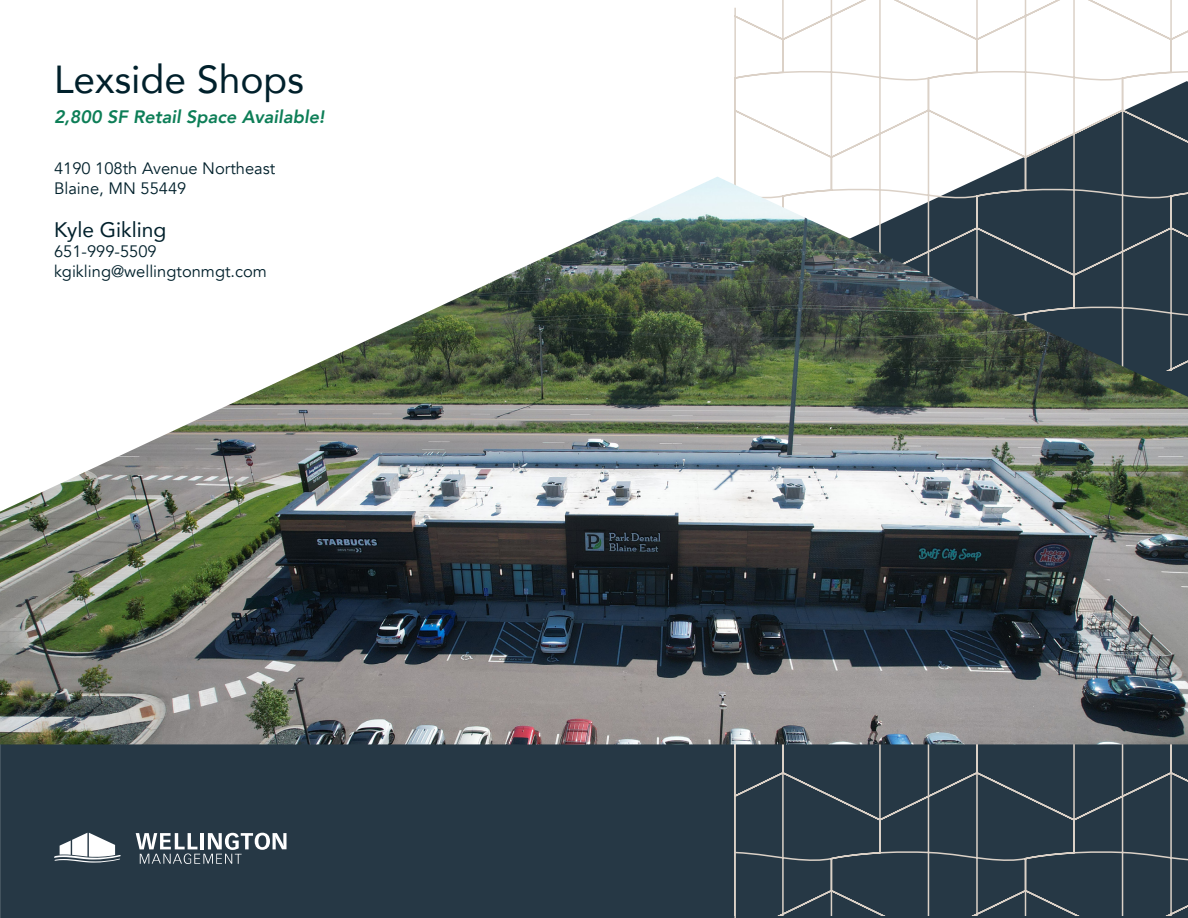
<style>
.page{position:relative;width:1188px;height:918px;background:#fff}
.page>*{position:absolute;margin:0;border:0;box-sizing:border-box;transform-origin:0 0}
.t1{font:39px "Avenir";color:#00202b}
.t2{font:21px "Avenir";color:#00202b}
.t3{font:italic 800 18px "Avenir";color:#0d7e57}
.t4{font:16.5px "Avenir";color:#00202b}
</style>
<div class="page">
<div style="left:0;top:744px;width:1188px;height:174px;background:#263845"></div>
<hr style="left:734px;top:8px;width:2px;height:910px;background:#dbd1c7">
<svg style="left:734px;top:0;width:454px;height:177px"></svg>
<svg style="left:735px;top:744px;width:453px;height:171px;background:#30404c"></svg>
<svg style="left:136px;top:833px;width:151px;height:31px"></svg>
<svg style="left:54px;top:833px;width:67px;height:30px"></svg>
<img style="left:0;top:177px;width:1188px;height:567px">
<p class="t1" style="left:54px;top:48px;width:251px">Lexside Shops</p>
<p class="t3" style="left:54px;top:107px;width:272px">2,800 SF Retail Space Available!</p>
<p class="t4" style="left:54px;top:159px;width:223px">4190 108th Avenue Northeast</p>
<p class="t4" style="left:54px;top:179px;width:134px">Blaine, MN 55449</p>
<p class="t2" style="left:54px;top:213px;width:114px">Kyle Gikling</p>
<p class="t4" style="left:54px;top:242px;width:104px">651-999-5509</p>
<p class="t4" style="left:54px;top:262px;width:214px">kgikling@wellingtonmgt.com</p>
</div>
